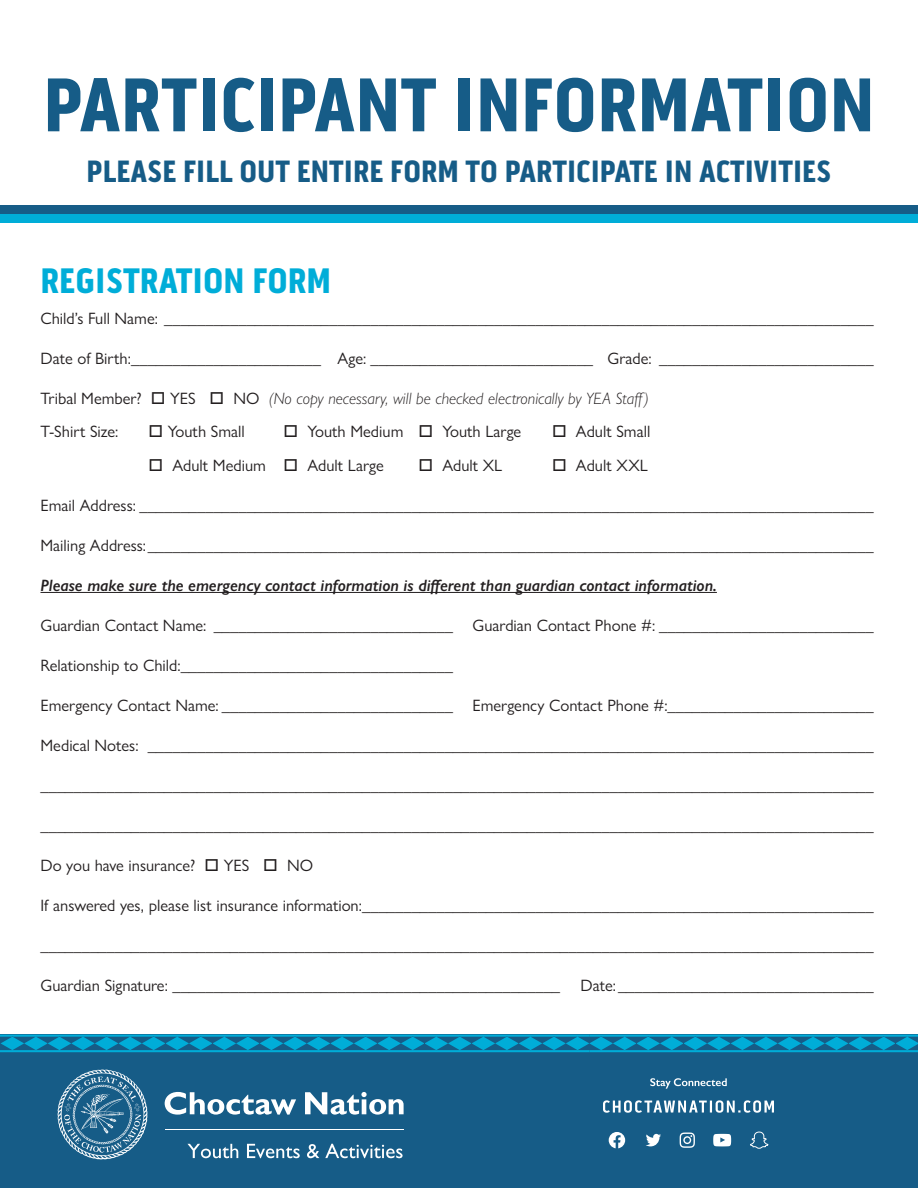
<style>
.page{position:relative;width:918px;height:1188px;background:#fff}
.page>*{position:absolute;margin:0;border:0;box-sizing:border-box;transform-origin:0 0}
.t1{font:900 77.7px "Pill Gothic 300 mg";color:#165c87}
.t2{font:900 36.15px "Pill Gothic 300 mg";color:#00add8}
.t3{font:900 31.5px "Pill Gothic 300 mg";color:#165c87}
.t4{font:16.5px "Gill Sans Nova";color:#231f20}
.t5{font:italic 600 16.5px "Gill Sans Nova";color:#231f20}
.t6{font:italic 300 16.5px "Gill Sans Nova";color:#231f20}
.s1{font-weight:400;font-style:normal}
</style>
<div class="page">
<div style="left:0;top:1035px;width:918px;height:153px;background:#165c87"></div>
<svg style="left:0;top:1035px;width:918px;height:17px"></svg>
<svg style="left:165px;top:1092px;width:131px;height:23px"></svg>
<svg style="left:305px;top:1092px;width:99px;height:23px"></svg>
<hr style="left:165px;top:1129px;width:239px;height:1px;background:#fff">
<svg style="left:58px;top:1070px;width:90px;height:90px"></svg>
<svg style="left:187px;top:1144px;width:51px;height:14px"></svg>
<svg style="left:247px;top:1144px;width:53px;height:14px"></svg>
<svg style="left:307px;top:1144px;width:12px;height:14px"></svg>
<svg style="left:325px;top:1144px;width:78px;height:14px"></svg>
<svg style="left:603px;top:1100px;width:171px;height:13px"></svg>
<svg style="left:650px;top:1078px;width:77px;height:11px"></svg>
<svg style="left:646px;top:1134px;width:15px;height:12px"></svg>
<svg style="left:680px;top:1133px;width:15px;height:15px"></svg>
<svg style="left:713px;top:1134px;width:18px;height:12px"></svg>
<svg style="left:750px;top:1131px;width:19px;height:18px"></svg>
<svg style="left:609px;top:1132px;width:16px;height:16px"></svg>
<div style="left:0;top:206px;width:918px;height:8px;background:#165c87"></div>
<div style="left:0;top:214px;width:918px;height:9px;background:#00add8"></div>
<hr style="left:40px;top:592px;width:677px;height:1px;background:#231f20">
<p class="t1" style="left:43px;top:58px;width:833px">PARTICIPANT INFORMATION</p>
<p class="t3" style="left:87px;top:152px;width:746px">PLEASE FILL OUT ENTIRE FORM TO PARTICIPATE IN ACTIVITIES</p>
<p class="t2" style="left:40px;top:259px;width:292px">REGISTRATION FORM</p>
<p class="t4" style="left:40px;top:308px;width:835px">Child’s Full Name: ______________________________________________________________________________________</p>
<p class="t4" style="left:40px;top:348px;width:835px">Date of Birth:_______________________ Age: ___________________________ Grade: __________________________</p>
<p class="t6" style="left:40px;top:388px;width:610px"><span class="s1">Tribal Member?</span> □ <span class="s1">YES</span> □ <span class="s1">NO</span> (No copy necessary, will be checked electronically by YEA Staff)</p>
<p class="t4" style="left:40px;top:422px;width:79px">T-Shirt Size:</p>
<p class="t4" style="left:148px;top:422px;width:98px">□ Youth Small</p>
<p class="t4" style="left:284px;top:422px;width:239px">□ Youth Medium □ Youth Large</p>
<p class="t4" style="left:552px;top:422px;width:100px">□ Adult Small</p>
<p class="t4" style="left:148px;top:455px;width:237px">□ Adult Medium □ Adult Large</p>
<p class="t4" style="left:418px;top:455px;width:85px">□ Adult XL</p>
<p class="t4" style="left:552px;top:455px;width:97px">□ Adult XXL</p>
<p class="t4" style="left:40px;top:495px;width:835px">Email Address: _________________________________________________________________________________________</p>
<p class="t4" style="left:40px;top:535px;width:835px">Mailing Address:________________________________________________________________________________________</p>
<p class="t5" style="left:40px;top:575px;width:678px">Please make sure the emergency contact information is different than guardian contact information.</p>
<p class="t4" style="left:40px;top:615px;width:835px">Guardian Contact Name: _____________________________ Guardian Contact Phone #: __________________________</p>
<p class="t4" style="left:40px;top:655px;width:414px">Relationship to Child:_________________________________</p>
<p class="t4" style="left:40px;top:695px;width:835px">Emergency Contact Name: ____________________________ Emergency Contact Phone #:_________________________</p>
<p class="t4" style="left:40px;top:735px;width:835px">Medical Notes: ________________________________________________________________________________________</p>
<p class="t4" style="left:40px;top:775px;width:835px">_____________________________________________________________________________________________________</p>
<p class="t4" style="left:40px;top:815px;width:835px">_____________________________________________________________________________________________________</p>
<p class="t4" style="left:40px;top:855px;width:274px">Do you have insurance? □ YES □ NO</p>
<p class="t4" style="left:40px;top:896px;width:835px">If answered yes, please list insurance information:______________________________________________________________</p>
<p class="t4" style="left:40px;top:936px;width:835px">_____________________________________________________________________________________________________</p>
<p class="t4" style="left:40px;top:976px;width:835px">Guardian Signature: _______________________________________________ Date:_______________________________</p>
</div>
